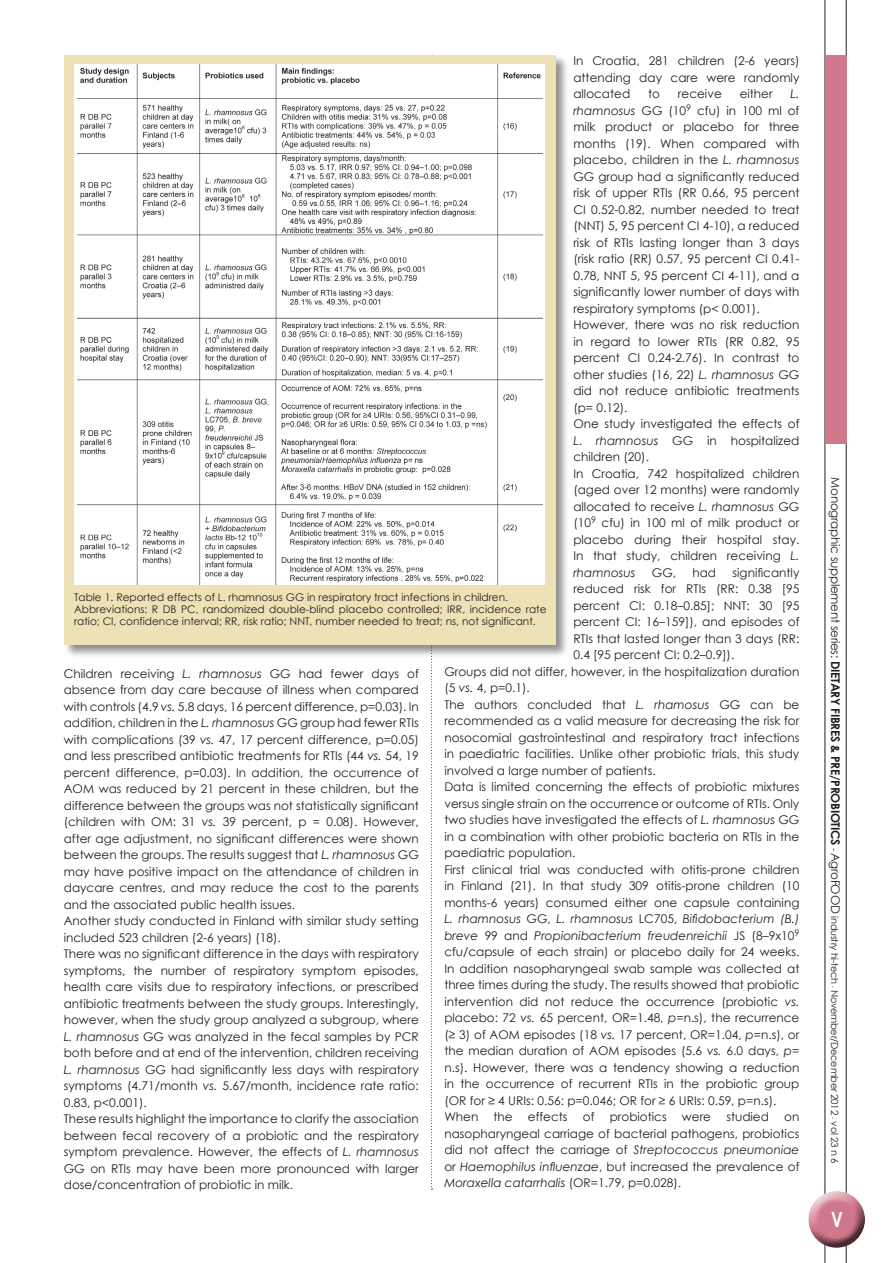
<style>
.page{position:relative;width:893px;height:1263px;background:#fff}
.page>*{position:absolute;margin:0;border:0;box-sizing:border-box;transform-origin:0 0}
.t1{font:700 21px "Century Gothic";color:#fff;scale:.8 1}
.t2{font:12px/16.5px "Century Gothic";color:#231f20;text-align:justify}
.G-testo-1{font:10.5px/12px "Century Gothic";color:#231f20}
.t3{font:9.75px "Century Gothic";letter-spacing:-.025em;color:#231f20}
.s1{font-style:italic}
.s2{font-size:12px}
.s3{font-weight:700;font-size:12px}
.s4{font-size:6px}
</style>
<div class="page">
<svg style="left:431px;top:659px;width:2px;height:531px"></svg>
<hr style="left:846px;top:0;width:1px;height:1263px;background:#231f20">
<hr style="left:825px;top:0;width:1px;height:1263px;background:#231f20">
<div style="left:806px;top:1188px;width:60px;height:43px;background:#fff;opacity:.75"></div>
<div style="left:806px;top:1199px;width:60px;height:49px;background:#231f20;opacity:.75"></div>
<div style="left:825px;top:55px;width:21px;height:388px;background:#d1778c"></div>
<div style="left:63px;top:54px;width:507px;height:605px;background:#231f20;opacity:.5"></div>
<div style="left:64px;top:56px;width:492px;height:589px;background:#eee1b5"></div>
<img style="left:78px;top:65px;width:464px;height:519px">
<p class="t2" style="left:573px;top:53px;width:228px">In Croatia, 281 children (2-6 years) attending day care were randomly allocated</p>
<p class="t2" style="left:648px;top:86px;width:13px">to</p>
<p class="t2" style="left:678px;top:86px;width:45px">receive</p>
<p class="t2" style="left:740px;top:86px;width:35px">either</p>
<p class="t2" style="left:573px;top:86px;width:228px;text-indent:217px"><span class="s1">L. rhamnosus</span> GG (10<sup>9</sup> cfu) in 100 ml of milk product or placebo for three months (19). When compared with placebo, children in the <span class="s1">L. rhamnosus </span>GG group had a significantly reduced risk of upper RTIs (RR 0.66, 95 percent CI 0.52-0.82, number needed to treat (NNT) 5, 95 percent CI 4-10), a reduced risk of RTIs lasting longer than 3 days (risk ratio (RR) 0.57, 95 percent CI 0.41- 0.78, NNT 5, 95 percent CI 4-11), and a significantly lower number of days with respiratory symptoms (p&lt; 0.001).</p>
<p class="t2" style="left:573px;top:317px;width:228px">However, there was no risk reduction in regard to lower RTIs (RR 0.82, 95 percent CI 0.24-2.76). In contrast to other studies (16, 22) <span class="s1">L. rhamnosus</span> GG did not reduce antibiotic treatments (p= 0.12).</p>
<p class="t2" style="left:573px;top:416px;width:228px">One study investigated the effects of <span class="s1">L</span>. <span class="s1">rhamnosus</span> GG in hospitalized children (20).</p>
<p class="t2" style="left:573px;top:465px;width:228px">In Croatia, 742 hospitalized children (aged over 12 months) were randomly allocated to receive <span class="s1">L. rhamnosus</span> GG (10<sup>9</sup> cfu) in 100 ml of milk product or placebo during their hospital stay.<br>In that study, children receiving <span class="s1">L. rhamnosus</span></p>
<p class="t2" style="left:573px;top:564px;width:228px;text-indent:159px">significantly reduced risk for RTIs (RR: 0.38 [95 percent CI: 0.18–0.85]; NNT: 30 [95 percent CI: 16–159]), and episodes of RTIs that lasted longer than 3 days (RR:<br>0.4 [95 percent CI: 0.2–0.9]).</p>
<p class="t2" style="left:444px;top:663px;width:357px">Groups did not differ, however, in the hospitalization duration (5 <span class="s1">vs.</span> 4, p=0.1).</p>
<p class="t2" style="left:444px;top:696px;width:357px">The authors concluded that <span class="s1">L. rhamosus</span> GG can be recommended as a valid measure for decreasing the risk for nosocomial gastrointestinal and respiratory tract infections in paediatric facilities. Unlike other probiotic trials, this study involved a large number of patients.</p>
<p class="t2" style="left:444px;top:779px;width:357px">Data is limited concerning the effects of probiotic mixtures versus single strain on the occurrence or outcome of RTIs. Only two studies have investigated the effects of <span class="s1">L. rhamnosus</span> GG in a combination with other probiotic bacteria on RTIs in the paediatric population.</p>
<p class="t2" style="left:444px;top:861px;width:357px">First clinical trial was conducted with otitis-prone children in Finland (21). In that study 309 otitis-prone children (10 months-6 years) consumed either one capsule containing <span class="s1">L. rhamnosus</span> GG, <span class="s1">L. rhamnosus</span> LC705, <span class="s1">Bifidobacterium (B.) breve</span> 99 and <span class="s1">Propionibacterium freudenreichii</span> JS (8–9x10<sup>9 </sup>cfu/capsule of each strain) or placebo daily for 24 weeks.<br>In addition nasopharyngeal swab sample was collected at three times during the study. The results showed that probiotic intervention did not reduce the occurrence (probiotic <span class="s1">vs. </span>placebo: 72 <span class="s1">vs.</span> 65 percent, OR=1.48, <span class="s1">p</span>=n.s), the recurrence (≥ 3) of AOM episodes (18 <span class="s1">vs.</span> 17 percent, OR=1.04, <span class="s1">p</span>=n.s), or the median duration of AOM episodes (5.6 <span class="s1">vs.</span> 6.0 days, <span class="s1">p</span>= n.s). However, there was a tendency showing a reduction in the occurrence of recurrent RTIs in the probiotic group (OR for ≥ 4 URIs: 0.56: p=0.046; OR for ≥ 6 URIs: 0.59, p=n.s).</p>
<p class="t2" style="left:444px;top:1109px;width:35px">When</p>
<p class="t2" style="left:494px;top:1109px;width:21px">the</p>
<p class="t2" style="left:528px;top:1109px;width:41px">effects</p>
<p class="t2" style="left:583px;top:1109px;width:13px">of</p>
<p class="t2" style="left:610px;top:1109px;width:58px">probiotics</p>
<p class="t2" style="left:682px;top:1109px;width:31px">were</p>
<p class="t2" style="left:726px;top:1109px;width:44px">studied</p>
<p class="t2" style="left:652px;top:564px;width:26px">GG,</p>
<p class="t2" style="left:692px;top:564px;width:25px">had</p>
<p class="G-testo-1" style="left:74px;top:591px;width:436px">Table 1. Reported effects of L. rhamnosus GG in respiratory tract infections in children.</p>
<p class="G-testo-1" style="left:74px;top:603px;width:474px">Abbreviations: R DB PC, randomized double-blind placebo controlled; IRR, incidence rate ratio; CI, confidence interval; RR, risk ratio; NNT, number needed to treat; ns, not significant.</p>
<p class="t2" style="left:64px;top:665px;width:357px">Children receiving <span class="s1">L. rhamnosus</span> GG had fewer days of absence from day care because of illness when compared with controls (4.9 <span class="s1">vs.</span> 5.8 days, 16 percent difference, p=0.03). In addition, children in the <span class="s1">L. rhamnosus</span> GG group had fewer RTIs with complications (39 <span class="s1">vs.</span> 47, 17 percent difference, p=0.05) and less prescribed antibiotic treatments for RTIs (44 <span class="s1">vs.</span> 54, 19 percent difference, p=0.03). In addition, the occurrence of AOM was reduced by 21 percent in these children, but the difference between the groups was not statistically significant (children with OM: 31 <span class="s1">vs.</span> 39 percent, p = 0.08). However, after age adjustment, no significant differences were shown between the groups. The results suggest that <span class="s1">L. rhamnosus</span> GG may have positive impact on the attendance of children in daycare centres, and may reduce the cost to the parents and the associated public health issues.</p>
<p class="t2" style="left:64px;top:912px;width:357px">Another study conducted in Finland with similar study setting included 523 children (2-6 years) (18).</p>
<p class="t2" style="left:64px;top:945px;width:357px">There was no significant difference in the days with respiratory symptoms, the number of respiratory symptom episodes, health care visits due to respiratory infections, or prescribed antibiotic treatments between the study groups. Interestingly, however, when the study group analyzed a subgroup, where <span class="s1">L. rhamnosus</span> GG was analyzed in the fecal samples by PCR both before and at end of the intervention, children receiving <span class="s1">L. rhamnosus</span> GG had significantly less days with respiratory symptoms (4.71/month <span class="s1">vs.</span> 5.67/month, incidence rate ratio:<br>0.83, p&lt;0.001).</p>
<p class="t2" style="left:64px;top:1110px;width:357px">These results highlight the importance to clarify the association between fecal recovery of a probiotic and the respiratory symptom prevalence. However, the effects of <span class="s1">L. rhamnosus </span>GG on RTIs may have been more pronounced with larger dose/concentration of probiotic in milk.</p>
<p class="t2" style="left:444px;top:1109px;width:357px;text-indent:340px">on nasopharyngeal carriage of bacterial pathogens, probiotics did not affect the carriage of <span class="s1">Streptococcus pneumoniae </span>or <span class="s1">Haemophilus influenzae</span>, but increased the prevalence of <span class="s1">Moraxella catarrhalis</span> (OR=1.79, p=0.028).</p>
<p class="t3" style="left:842px;top:477px;width:687px;rotate:90deg"><span class="s2">Monographic supplement series:</span> <span class="s3">DIETARY FIBRES &amp; PRE/PROBIOTICS</span> - <span class="s2">AgroFOOD</span> industry hi-tech <span class="s4">-</span> November/December 2012 <span class="s4">-</span> vol 23 n 6</p>
<p class="t1" style="left:831px;top:1203px;width:16px">V</p>
</div>
